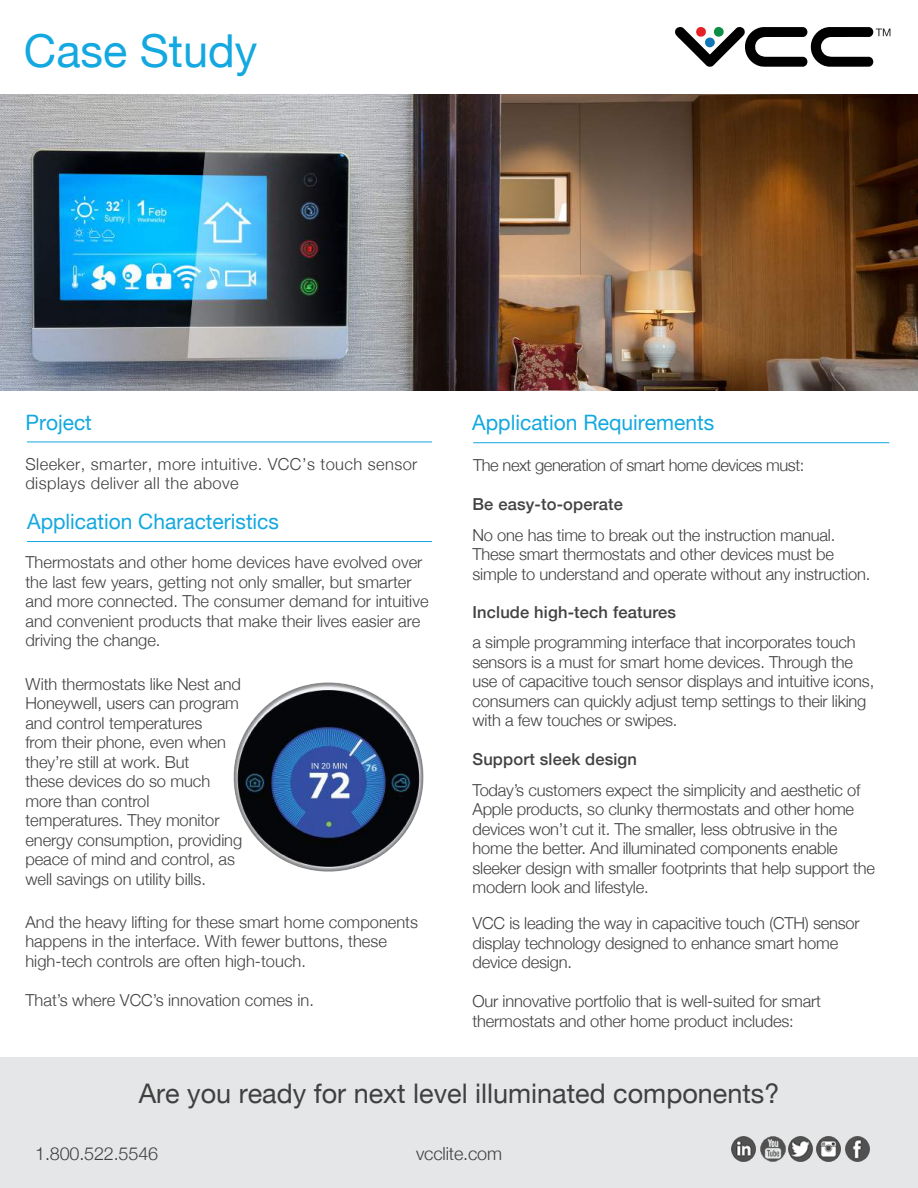
<style>
.page{position:relative;width:918px;height:1188px;background:#fff}
.page>*{position:absolute;margin:0;border:0;box-sizing:border-box;transform-origin:0 0}
.t1{font:45.45px "Helvetica Neue";color:#13a8df}
.t2{font:27px "Helvetica Neue";color:#404041}
.t3{font:21.15px "Helvetica Neue";color:#13a8df}
.t4{font:300 18px "Helvetica Neue";letter-spacing:-.01em;color:#404041}
.t5{font:300 16.5px/19.5px "Helvetica Neue";letter-spacing:-.01em;color:#424143}
.t6{font:300 16.5px/19.5px "Helvetica Neue";letter-spacing:.025em;color:#404041}
.t7{font:500 16.5px "Helvetica Neue";letter-spacing:.01em;color:#424143}
</style>
<div class="page">
<svg style="left:675px;top:27px;width:215px;height:40px"></svg>
<div style="left:0;top:1057px;width:918px;height:131px;background:#e5e6e7"></div>
<hr style="left:27px;top:442px;width:405px;height:1px;background:#13a8df">
<hr style="left:27px;top:541px;width:405px;height:1px;background:#13a8df">
<img style="left:845px;top:1137px;width:24px;height:24px">
<img style="left:817px;top:1137px;width:24px;height:24px">
<img style="left:731px;top:1137px;width:24px;height:24px">
<img style="left:789px;top:1137px;width:24px;height:24px">
<img style="left:761px;top:1137px;width:24px;height:24px">
<img style="left:0;top:94px;width:918px;height:297px">
<hr style="left:473px;top:442px;width:416px;height:1px;background:#13a8df">
<img style="left:233px;top:682px;width:191px;height:190px">
<h1 class="t1" style="left:24px;top:18px;width:235px">Case Study</h1>
<p class="t3" style="left:25px;top:408px;width:68px">Project</p>
<p class="t6" style="left:25px;top:453px;width:394px">Sleeker, smarter, more intuitive. VCC’s touch sensor displays deliver all the above</p>
<p class="t3" style="left:27px;top:506px;width:253px">Application Characteristics</p>
<p class="t5" style="left:25px;top:551px;width:405px">Thermostats and other home devices have evolved over the last few years, getting not only smaller, but smarter and more connected. The consumer demand for intuitive and convenient products that make their lives easier are driving the change.</p>
<p class="t5" style="left:25px;top:673px;width:218px">With thermostats like Nest and<br>Honeywell, users can program and control temperatures<br>from their phone, even when they’re still at work. But<br>these devices do so much more than control temperatures. They monitor energy consumption, providing peace of mind and control, as well savings on utility bills.</p>
<p class="t5" style="left:25px;top:911px;width:394px">And the heavy lifting for these smart home components happens in the interface. With fewer buttons, these high-tech controls are often high-touch.</p>
<p class="t5" style="left:25px;top:989px;width:290px">That’s where VCC’s innovation comes in.</p>
<p class="t3" style="left:472px;top:408px;width:243px">Application Requirements</p>
<p class="t5" style="left:473px;top:455px;width:333px">The next generation of smart home devices must:</p>
<p class="t7" style="left:472px;top:491px;width:152px">Be easy-to-operate</p>
<p class="t5" style="left:473px;top:524px;width:399px">No one has time to break out the instruction manual.<br>These smart thermostats and other devices must be simple to understand and operate without any instruction.</p>
<p class="t7" style="left:472px;top:599px;width:205px">Include high-tech features</p>
<p class="t5" style="left:473px;top:632px;width:403px">a simple programming interface that incorporates touch sensors is a must for smart home devices. Through the use of capacitive touch sensor displays and intuitive icons, consumers can quickly adjust temp settings to their liking with a few touches or swipes.</p>
<p class="t7" style="left:472px;top:746px;width:166px">Support sleek design</p>
<p class="t5" style="left:473px;top:779px;width:404px">Today’s customers expect the simplicity and aesthetic of Apple products, so clunky thermostats and other home devices won’t cut it. The smaller, less obtrusive in the home the better. And illuminated components enable sleeker design with smaller footprints that help support the modern look and lifestyle.</p>
<p class="t5" style="left:473px;top:913px;width:389px">VCC is leading the way in capacitive touch (CTH) sensor display technology designed to enhance smart home device design.</p>
<p class="t5" style="left:473px;top:991px;width:350px">Our innovative portfolio that is well-suited for smart thermostats and other home product includes:</p>
<h2 class="t2" style="left:139px;top:1074px;width:642px">Are you ready for next level illuminated components?</h2>
<p class="t4" style="left:35px;top:1139px;width:124px">1.800.522.5546</p>
<p class="t4" style="left:416px;top:1139px;width:88px">vcclite.com</p>
</div>
